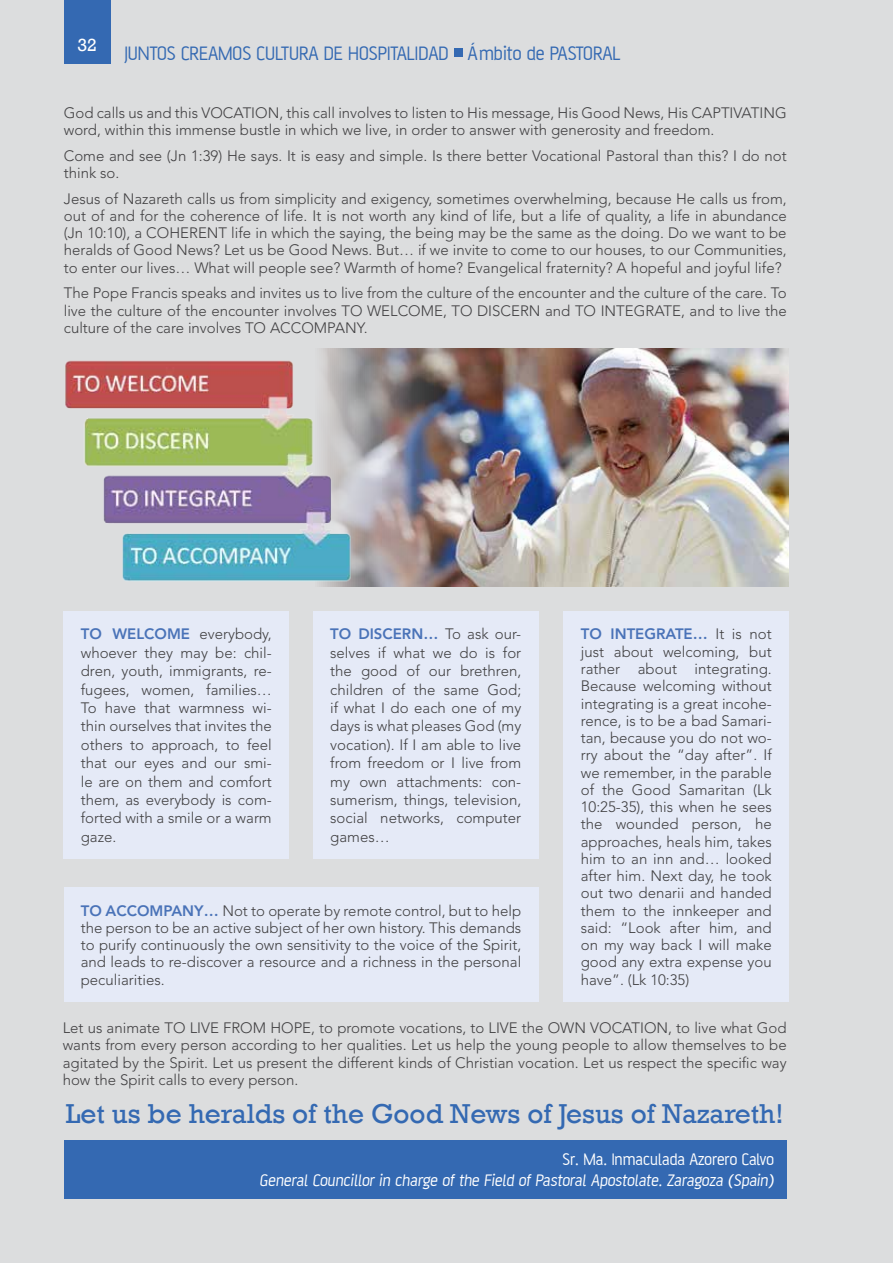
<style>
.page{position:relative;width:893px;height:1263px;background:#dcddde}
.page>*{position:absolute;margin:0;border:0;box-sizing:border-box;transform-origin:0 0}
.t1{font:28.05px "Rockwell";color:#3469b2}
.t2{font:21px "AF Battersea";color:#3469b2}
.t3{font:18px/21.6px "AF Battersea";color:#fff;text-align:right}
.t4{font:18px "Rockwell";color:#fff}
.t5{font:300 15px/17.2px "Avenir LT Std";color:#414042;text-align:justify}
.s1{font-weight:800;color:#4a73b8}
</style>
<div class="page">
<img style="left:382px;top:349px;width:407px;height:238px">
<div style="left:64px;top:0;width:47px;height:64px;background:#3469b2"></div>
<div style="left:454px;top:48px;width:8px;height:9px;background:#3469b2"></div>
<div style="left:64px;top:887px;width:474px;height:114px;background:#e5eaf7"></div>
<div style="left:564px;top:611px;width:225px;height:390px;background:#e5eaf7"></div>
<div style="left:64px;top:611px;width:225px;height:248px;background:#e5eaf7"></div>
<div style="left:313px;top:611px;width:225px;height:248px;background:#e5eaf7"></div>
<div style="left:64px;top:1140px;width:723px;height:59px;background:#3469b2"></div>
<img style="left:65px;top:348px;width:317px;height:239px">
<p class="t4" style="left:77px;top:35px;width:21px">32</p>
<h2 class="t2" style="left:124px;top:42px;width:272px">JUNTOS CREAMOS CULTURA DE HOSPITALIDAD</h2>
<h2 class="t2" style="left:468px;top:42px;width:119px">Ámbito de PASTORAL</h2>
<p class="t5" style="left:64px;top:104px;width:724px">God calls us and this VOCATION, this call involves to listen to His message, His Good News, His CAPTIVATING word, within this immense bustle in which we live, in order to answer with generosity and freedom.</p>
<p class="t5" style="left:64px;top:147px;width:724px">Come and see (Jn 1:39) He says. It is easy and simple. Is there better Vocational Pastoral than this? I do not think so.</p>
<p class="t5" style="left:64px;top:190px;width:724px">Jesus of Nazareth calls us from simplicity and exigency, sometimes overwhelming, because He calls us from, out of and for the coherence of life. It is not worth any kind of life, but a life of quality, a life in abundance (Jn 10:10), a COHERENT life in which the saying, the being may be the same as the doing. Do we want to be heralds of Good News? Let us be Good News. But… if we invite to come to our houses, to our Communities, to enter our lives… What will people see? Warmth of home? Evangelical fraternity? A hopeful and joyful life?</p>
<p class="t5" style="left:64px;top:285px;width:724px">The Pope Francis speaks and invites us to live from the culture of the encounter and the culture of the care. To live the culture of the encounter involves TO WELCOME, TO DISCERN and TO INTEGRATE, and to live the culture of the care involves TO ACCOMPANY.</p>
<p class="t5" style="left:81px;top:625px;width:193px;line-height:18.5px"><span class="s1">TO WELCOME</span> everybody, whoever they may be: chil&shy;dren, youth, immigrants, re&shy;fugees, women, families… To have that warmness wi&shy;thin ourselves that invites the others to approach, to feel that our eyes and our smi&shy;le are on them and comfort them, as everybody is com&shy;forted with a smile or a warm gaze.</p>
<p class="t5" style="left:330px;top:625px;width:193px;line-height:18.5px"><span class="s1">TO DISCERN…</span> To ask our&shy;selves if what we do is for the good of our brethren, children of the same God; if what I do each one of my days is what pleases God (my vocation). If I am able to live from freedom or I live from my own attachments: con&shy;sumerism, things, television, social networks, computer games…</p>
<p class="t5" style="left:81px;top:902px;width:442px"><span class="s1">TO ACCOMPANY…</span> Not to operate by remote control, but to help the person to be an active subject of her own history. This demands to purify continuously the own sensitivity to the voice of the Spirit, and leads to re-discover a resource and a richness in the personal peculiarities.</p>
<p class="t5" style="left:581px;top:626px;width:193px"><span class="s1">TO INTEGRATE…</span> It is not just about welcoming, but rather about integrating.<br>Because welcoming without integrating is a great incohe&shy;rence, is to be a bad Samari&shy;tan, because you do not wo&shy;rry about the “day after”. If we remember, in the parable of the Good Samaritan (Lk 10:25-35), this when he sees the wounded person, he approaches, heals him, takes him to an inn and… looked after him. Next day, he took out two denarii and handed them to the innkeeper and said: “Look after him, and on my way back I will make good any extra expense you have”. (Lk 10:35)</p>
<p class="t5" style="left:63px;top:1019px;width:725px">Let us animate TO LIVE FROM HOPE, to promote vocations, to LIVE the OWN VOCATION, to live what God wants from every person according to her qualities. Let us help the young people to allow themselves to be agitated by the Spirit. Let us present the different kinds of Christian vocation. Let us respect the specific way how the Spirit calls to every person.</p>
<h1 class="t1" style="left:66px;top:1097px;width:719px">Let us be heralds of the Good News of Jesus of Nazareth!</h1>
<p class="t3" style="left:260px;top:1148px;width:518px">Sr. Ma. Inmaculada Azorero Calvo<br>General Councillor in charge of the Field of Pastoral Apostolate. Zaragoza (Spain)</p>
</div>
